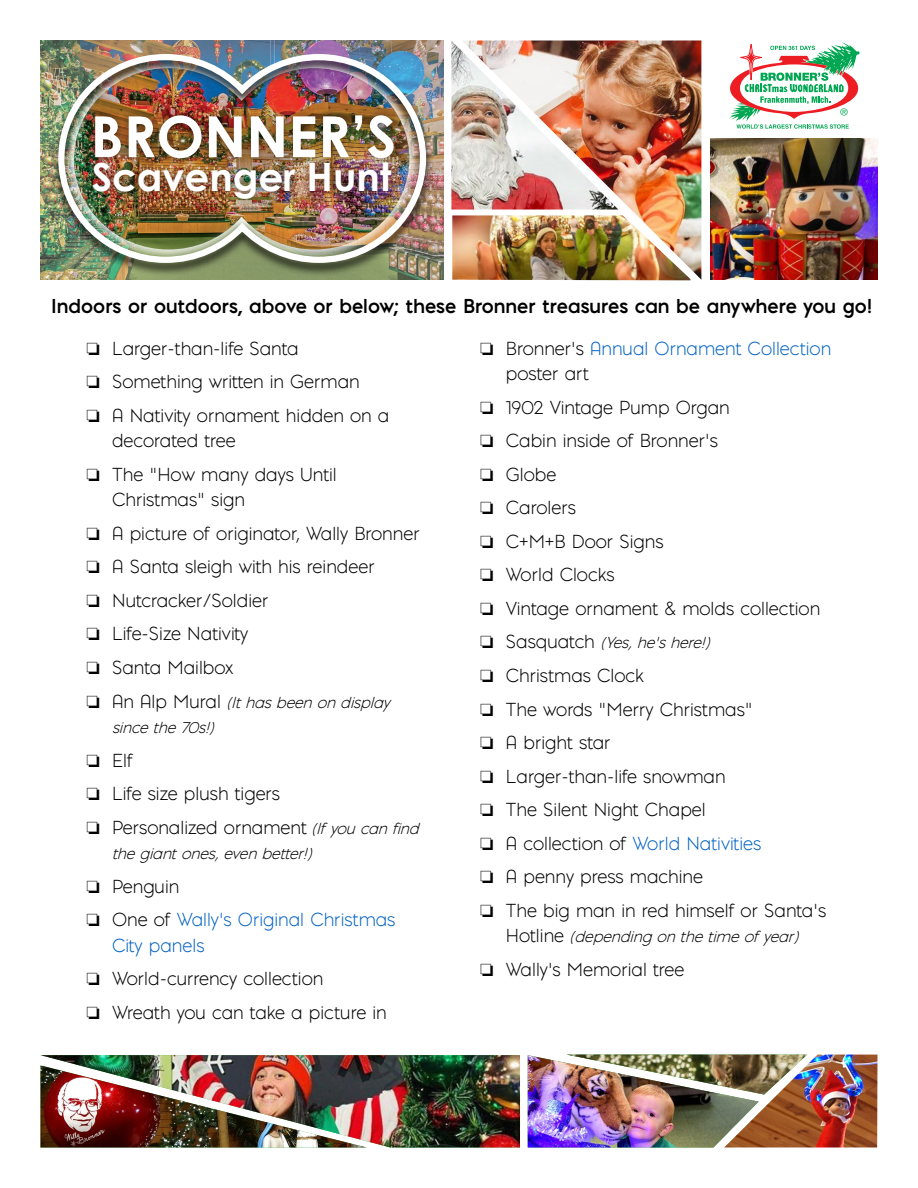
<style>
.page{position:relative;width:918px;height:1188px;background:#fff}
.page>*{position:absolute;margin:0;border:0;box-sizing:border-box;transform-origin:0 0}
.t1{font:700 56.85px "Century Gothic";color:#fff}
.t2{font:700 39px "Century Gothic";color:#fff}
.t3{font:700 18.75px "Pontiac";color:#000}
.t4{font:300 17.55px/25.5px "Pontiac";color:#000}
.t5{font:300 17.55px/25.5px "Pontiac";color:#0563c1}
.t6{font:italic 300 14.85px/25.5px "Pontiac";color:#000}
.s1{font-style:normal;font-size:17.55px}
.s2{font-style:italic;font-size:14.85px}
.s3{color:#000}
</style>
<div class="page">
<img style="left:40px;top:40px;width:404px;height:240px">
<img style="left:451px;top:41px;width:11px;height:169px">
<img style="left:462px;top:40px;width:239px;height:240px">
<img style="left:711px;top:138px;width:167px;height:142px">
<img style="left:452px;top:215px;width:238px;height:65px">
<div style="left:51px;top:53px;width:383px;height:224px;background:#000;opacity:.8"></div>
<img style="left:55px;top:51px;width:374px;height:215px">
<svg style="left:730px;top:42px;width:130px;height:87px"></svg>
<img style="left:40px;top:1055px;width:480px;height:93px">
<img style="left:807px;top:1055px;width:71px;height:93px">
<img style="left:528px;top:1055px;width:279px;height:93px">
<img style="left:566px;top:1055px;width:241px;height:40px">
<h1 class="t1" style="left:91px;top:93px;width:307px">BRONNER’S</h1>
<h2 class="t2" style="left:92px;top:148px;width:301px">Scavenger Hunt</h2>
<p class="t3" style="left:51px;top:293px;width:822px">Indoors or outdoors, above or below; these Bronner treasures can be anywhere you go!</p>
<p class="t4" style="left:86px;top:336px;width:214px">□ Larger-than-life Santa</p>
<p class="t4" style="left:86px;top:369px;width:275px">□ Something written in German</p>
<p class="t4" style="left:112px;top:403px;width:279px;text-indent:-26px">□ A Nativity ornament hidden on a decorated tree</p>
<p class="t4" style="left:112px;top:462px;width:226px;text-indent:-26px">□ The “How many days Until<br>Christmas” sign</p>
<p class="t4" style="left:86px;top:521px;width:335px">□ A picture of originator, Wally Bronner</p>
<p class="t4" style="left:86px;top:554px;width:290px">□ A Santa sleigh with his reindeer</p>
<p class="t4" style="left:86px;top:588px;width:184px">□ Nutcracker/Soldier</p>
<p class="t4" style="left:86px;top:621px;width:163px">□ Life-Size Nativity</p>
<p class="t4" style="left:86px;top:655px;width:149px">□ Santa Mailbox</p>
<p class="t6" style="left:112px;top:689px;width:284px;text-indent:-26px">□ <span class="s1">A n A l p M u r a l</span> (Ithasbeenondisplay sincethe70s!)</p>
<p class="t4" style="left:86px;top:747px;width:48px">□ Elf</p>
<p class="t4" style="left:86px;top:781px;width:195px">□ Life size plush tigers</p>
<p class="t4" style="left:86px;top:814px;width:339px">□ Personalized ornament <span class="s2">(Ifyoucanfind</span></p>
<p class="t6" style="left:112px;top:841px;width:206px">thegiantones,evenbetter!)</p>
<p class="t4" style="left:86px;top:873px;width:95px">□ Penguin</p>
<p class="t5" style="left:112px;top:907px;width:285px;text-indent:-26px"><span class="s3">□ One of</span> Wally’s Original Christmas<br>City panels</p>
<p class="t4" style="left:86px;top:966px;width:238px">□ World-currency collection</p>
<p class="t4" style="left:86px;top:999px;width:302px">□ Wreath you can take a picture in</p>
<p class="t5" style="left:506px;top:336px;width:327px;text-indent:-26px"><span class="s3">□ Bronner’s</span> Annual Ornament Collection <span class="s3">poster art</span></p>
<p class="t4" style="left:480px;top:395px;width:251px">□ 1902 Vintage Pump Organ</p>
<p class="t4" style="left:480px;top:428px;width:239px">□ Cabin inside of Bronner’s</p>
<p class="t4" style="left:480px;top:462px;width:78px">□ Globe</p>
<p class="t4" style="left:480px;top:495px;width:97px">□ Carolers</p>
<p class="t4" style="left:480px;top:529px;width:185px">□ C+M+B Door Signs</p>
<p class="t4" style="left:480px;top:562px;width:136px">□ World Clocks</p>
<p class="t4" style="left:480px;top:596px;width:342px">□ Vintage ornament &amp; molds collection</p>
<p class="t6" style="left:480px;top:630px;width:235px">□ <span class="s1">S a s q u a t c h</span> (Yes,he’shere!)</p>
<p class="t4" style="left:480px;top:663px;width:165px">□ Christmas Clock</p>
<p class="t4" style="left:480px;top:696px;width:274px">□ The words “Merry Christmas”</p>
<p class="t4" style="left:480px;top:730px;width:132px">□ A bright star</p>
<p class="t4" style="left:480px;top:763px;width:247px">□ Larger-than-life snowman</p>
<p class="t4" style="left:480px;top:797px;width:227px">□ The Silent Night Chapel</p>
<p class="t5" style="left:480px;top:830px;width:283px"><span class="s3">□ A collection of</span> World Nativities</p>
<p class="t4" style="left:480px;top:864px;width:224px">□ A penny press machine</p>
<p class="t4" style="left:480px;top:897px;width:348px">□ The big man in red himself or Santa’s</p>
<p class="t6" style="left:506px;top:924px;width:298px"><span class="s1">H o t l i n e</span> (depending onthetimeofyear)</p>
<p class="t4" style="left:480px;top:957px;width:206px">□ Wally’s Memorial tree</p>
</div>
